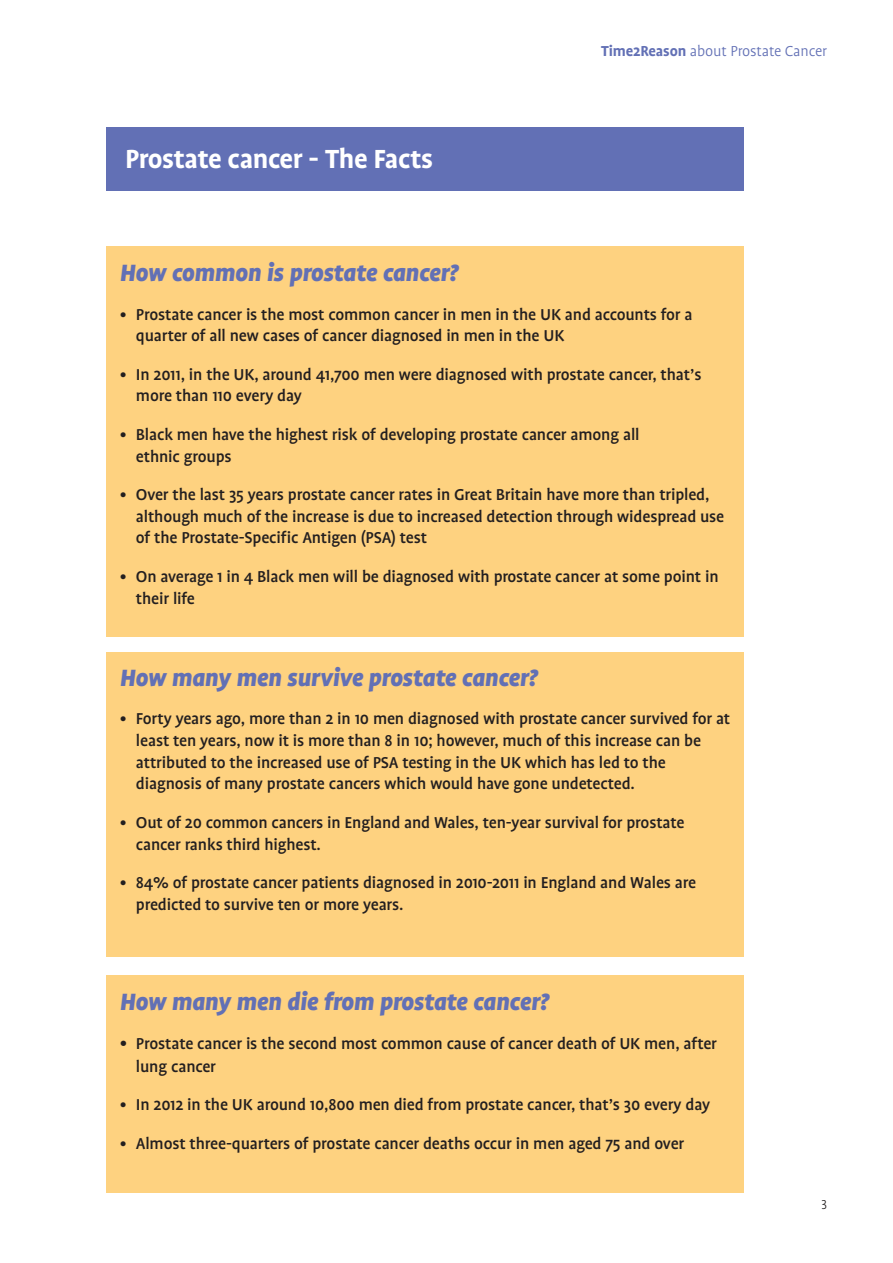
<style>
.page{position:relative;width:893px;height:1263px;background:#fff}
.page>*{position:absolute;margin:0;border:0;box-sizing:border-box;transform-origin:0 0}
.t1{font:700 30px "Profile";letter-spacing:-.015em;color:#fff}
.t2{font:italic 900 27px "Profile";letter-spacing:-.01em;color:#6270b5}
.t3{font:500 18px/21.6px "Profile";letter-spacing:-.01em;color:#231f20}
.t4{font:300 16.5px "Profile";letter-spacing:-.01em;color:#6270b5}
.t5{font:300 13.5px "Profile";color:#231f20}
.s1{font-weight:700}
.s2{font-size:19.5px}
</style>
<div class="page">
<div style="left:106px;top:128px;width:638px;height:63px;background:#6270b5"></div>
<div style="left:106px;top:247px;width:638px;height:390px;background:#fed280"></div>
<div style="left:106px;top:652px;width:638px;height:304px;background:#fed280"></div>
<div style="left:106px;top:975px;width:638px;height:218px;background:#fed280"></div>
<h1 class="t1" style="left:125px;top:143px;width:310px">Prostate cancer - The Facts</h1>
<p class="t4" style="left:601px;top:42px;width:228px"><span class="s1">Time2Reason</span> about Prostate Cancer</p>
<h2 class="t2" style="left:120px;top:258px;width:340px">How common is prostate cancer?</h2>
<p class="t3" style="left:136px;top:303px;width:558px;text-indent:-16px">• Prostate cancer is the most common cancer in men in the UK and accounts for a quarter of all new cases of cancer diagnosed in men in the UK</p>
<p class="t3" style="left:136px;top:363px;width:567px;text-indent:-16px">• In 2011, in the UK, around 41,700 men were diagnosed with prostate cancer, that’s more than 110 every day</p>
<p class="t3" style="left:136px;top:424px;width:505px;text-indent:-16px">• Black men have the highest risk of developing prostate cancer among all ethnic groups</p>
<p class="t3" style="left:136px;top:484px;width:590px;text-indent:-16px">• Over the last 35 years prostate cancer rates in Great Britain have more than tripled, although much of the increase is due to increased detection through widespread use of the Prostate-Specific Antigen (PSA) test</p>
<p class="t3" style="left:136px;top:566px;width:584px;text-indent:-16px">• On average 1 in 4 Black men will be diagnosed with prostate cancer at some point in their life</p>
<h2 class="t2" style="left:120px;top:663px;width:419px">How many men survive prostate cancer?</h2>
<p class="t3" style="left:136px;top:708px;width:596px;text-indent:-16px">• Forty years ago, more than 2 in 10 men diagnosed with prostate cancer survived for at least ten years, now it is more than 8 in 10; however, much of this increase can be attributed to the increased use of PSA testing in the UK which has led to the diagnosis of many prostate cancers which would have gone undetected.</p>
<p class="t3" style="left:136px;top:812px;width:550px;text-indent:-16px">• Out of 20 common cancers in England and Wales, ten-year survival for prostate cancer ranks third highest.</p>
<p class="t3" style="left:136px;top:872px;width:562px;text-indent:-16px">• 84% of prostate cancer patients diagnosed in 2010-2011 in England and Wales are predicted to survive ten or more years.</p>
<h2 class="t2" style="left:120px;top:987px;width:431px">How many men die from prostate cancer?</h2>
<p class="t3" style="left:136px;top:1033px;width:583px;line-height:22.2px;text-indent:-16px"><span class="s2">•</span> Prostate cancer is the second most common cause of cancer death of UK men, after lung cancer</p>
<p class="t3" style="left:120px;top:1094px;width:592px">• In 2012 in the UK around 10,800 men died from prostate cancer, that’s 30 every day</p>
<p class="t3" style="left:120px;top:1132px;width:566px">• Almost three-quarters of prostate cancer deaths occur in men aged 75 and over</p>
<p class="t5" style="left:821px;top:1196px;width:7px">3</p>
</div>
